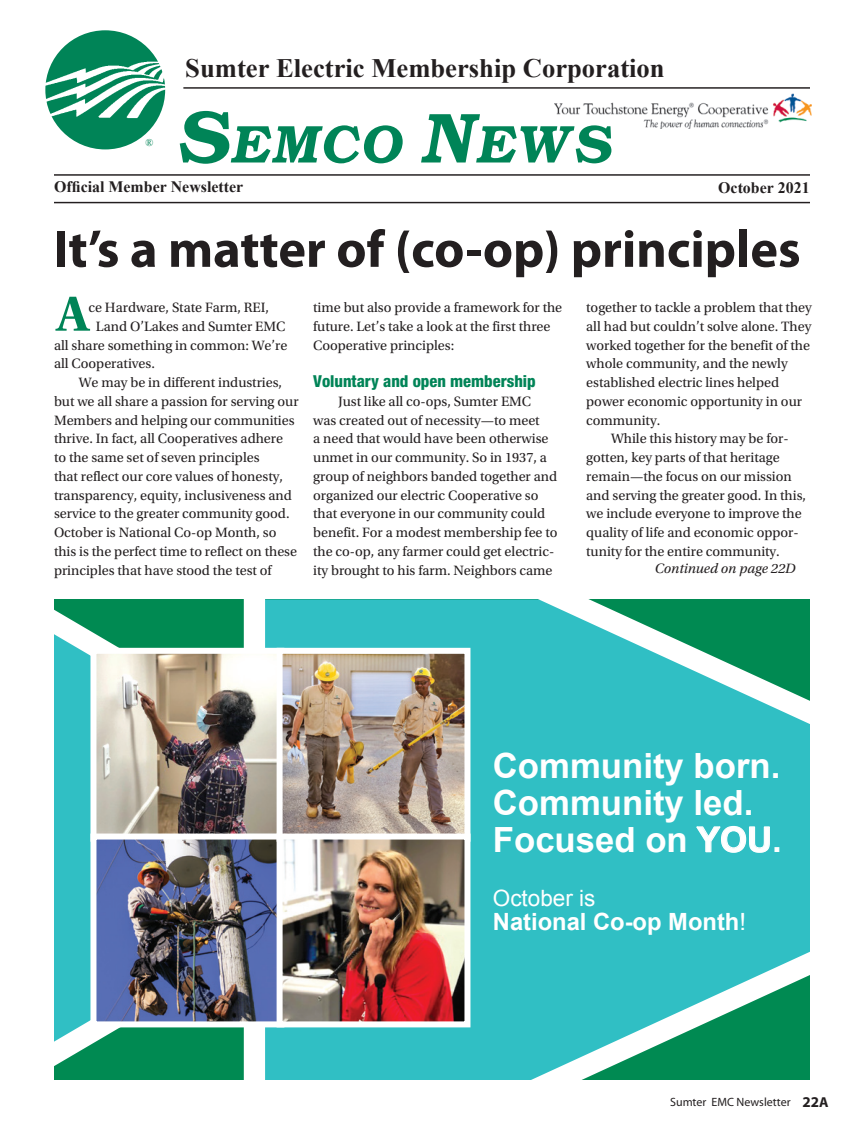
<style>
.page{position:relative;width:864px;height:1134px;background:#fff}
.page>*{position:absolute;margin:0;border:0;box-sizing:border-box;transform-origin:0 0}
.t1{font:700 52.5px "Myriad Pro";color:#231f20}
.t2{font:700 51.75px "Utopia Std";color:#008457}
.t3{font:700 34.8px/37px "Arial";color:#fff}
.t4{font:700 26.55px "Times New Roman";color:#231f20}
.t5{font:700 23.7px "Arial";color:#fff}
.t6{font:22.5px "Arial";color:#fff}
.t7{font:800 condensed 16.5px "Helvetica Neue LT Std";color:#008457}
.t8{font:700 15.9px "Times New Roman";color:#231f20}
.t9{font:14.25px/18.8px "Utopia Std";color:#231f20}
.t10{font:italic 14.25px "Utopia Std";color:#231f20}
.t11{font:12px "Myriad Pro";color:#231f20}
.t12{font:10.35px "Times New Roman";color:#008457}
.s1{font-weight:400}
.s2{font-weight:700;font-size:15px}
.s3{font-weight:700;font-size:14.4px}
</style>
<div class="page">
<svg style="left:451px;top:599px;width:359px;height:481px;background:#38bcb8"></svg>
<svg style="left:54px;top:599px;width:397px;height:481px;background:#31b3a4"></svg>
<img style="left:554px;top:93px;width:257px;height:35px">
<hr style="left:54px;top:202px;width:756px;height:1px;background:#231f20">
<hr style="left:183px;top:87px;width:627px;height:2px;background:#231f20">
<hr style="left:54px;top:174px;width:756px;height:2px;background:#231f20">
<img style="left:45px;top:30px;width:120px;height:119px;border-radius:60px">
<svg style="left:180px;top:111px;width:431px;height:53px"></svg>
<img style="left:87px;top:645px;width:187px;height:186px">
<img style="left:87px;top:831px;width:187px;height:199px">
<img style="left:274px;top:645px;width:199px;height:186px">
<img style="left:274px;top:831px;width:199px;height:199px">
<p class="t12" style="left:145px;top:135px;width:9px">®</p>
<h3 class="t4" style="left:185px;top:49px;width:481px">Sumter Electric Membership Corporation</h3>
<p class="t8" style="left:54px;top:176px;width:190px">Official Member Newsletter</p>
<p class="t8" style="left:718px;top:177px;width:93px">October 2021</p>
<h1 class="t1" style="left:53px;top:220px;width:749px">It’s a matter of (co-op) principles</h1>
<p class="t9" style="left:88px;top:298px;width:182px">ce Hardware, State Farm, REI,</p>
<p class="t9" style="left:96px;top:317px;width:191px">Land O’Lakes and Sumter EMC</p>
<p class="t9" style="left:54px;top:336px;width:235px">all share something in common: We’re</p>
<p class="t9" style="left:54px;top:355px;width:102px">all Cooperatives.</p>
<p class="t9" style="left:79px;top:373px;width:205px">We may be in different industries,</p>
<p class="t9" style="left:54px;top:392px;width:246px">but we all share a passion for serving our</p>
<p class="t9" style="left:54px;top:411px;width:242px">Members and helping our communities</p>
<p class="t9" style="left:54px;top:430px;width:231px">thrive. In fact, all Cooperatives adhere</p>
<p class="t9" style="left:54px;top:448px;width:207px">to the same set of seven principles</p>
<p class="t9" style="left:54px;top:467px;width:230px">that reflect our core values of honesty,</p>
<p class="t9" style="left:54px;top:486px;width:239px">transparency, equity, inclusiveness and</p>
<p class="t9" style="left:54px;top:505px;width:237px">service to the greater community good.</p>
<p class="t9" style="left:54px;top:523px;width:224px">October is National Co-op Month, so</p>
<p class="t9" style="left:54px;top:542px;width:245px">this is the perfect time to reflect on these</p>
<p class="t9" style="left:54px;top:561px;width:219px">principles that have stood the test of</p>
<h2 class="t2" style="left:56px;top:284px;width:35px">A</h2>
<p class="t9" style="left:313px;top:298px;width:251px">time but also provide a framework for the future. Let’s take a look at the first three<br>Cooperative principles:</p>
<p class="t7" style="left:313px;top:371px;width:224px">Voluntary and open membership</p>
<p class="t9" style="left:313px;top:392px;width:246px;text-indent:25px">Just like all co-ops, Sumter EMC was created out of necessity—to meet<br>a need that would have been otherwise unmet in our community. So in 1937, a group of neighbors banded together and organized our electric Cooperative so that everyone in our community could benefit. For a modest membership fee to the co-op, any farmer could get electric&shy;ity brought to his farm. Neighbors came</p>
<p class="t9" style="left:586px;top:298px;width:227px">together to tackle a problem that they</p>
<p class="t9" style="left:586px;top:317px;width:227px">all had but couldn’t solve alone. They</p>
<p class="t9" style="left:586px;top:336px;width:225px">worked together for the benefit of the</p>
<p class="t9" style="left:586px;top:355px;width:203px">whole community, and the newly</p>
<p class="t9" style="left:586px;top:373px;width:194px">established electric lines helped</p>
<p class="t9" style="left:586px;top:392px;width:217px">power economic opportunity in our</p>
<p class="t9" style="left:586px;top:411px;width:75px">community.</p>
<p class="t9" style="left:611px;top:430px;width:179px">While this history may be for-</p>
<p class="t9" style="left:586px;top:448px;width:195px">gotten, key parts of that heritage</p>
<p class="t9" style="left:586px;top:467px;width:207px">remain—the focus on our mission</p>
<p class="t9" style="left:586px;top:486px;width:221px">and serving the greater good. In this,</p>
<p class="t9" style="left:586px;top:505px;width:217px">we include everyone to improve the</p>
<p class="t9" style="left:586px;top:523px;width:214px">quality of life and economic oppor-</p>
<p class="t9" style="left:586px;top:542px;width:195px">tunity for the entire community.</p>
<p class="t10" style="left:655px;top:560px;width:142px">Continued on page 22D</p>
<h3 class="t3" style="left:493px;top:748px;width:290px">Community born.<br>Community led.<br>Focused on YOU.</h3>
<h3 class="t6" style="left:493px;top:884px;width:104px">October is</h3>
<h3 class="t5" style="left:493px;top:906px;width:255px">National Co-op Month<span class="s1">!</span></h3>
<p class="t11" style="left:670px;top:1095px;width:160px">Sumter EMC Newsletter <span class="s2">22</span><span class="s3">A</span></p>
</div>
